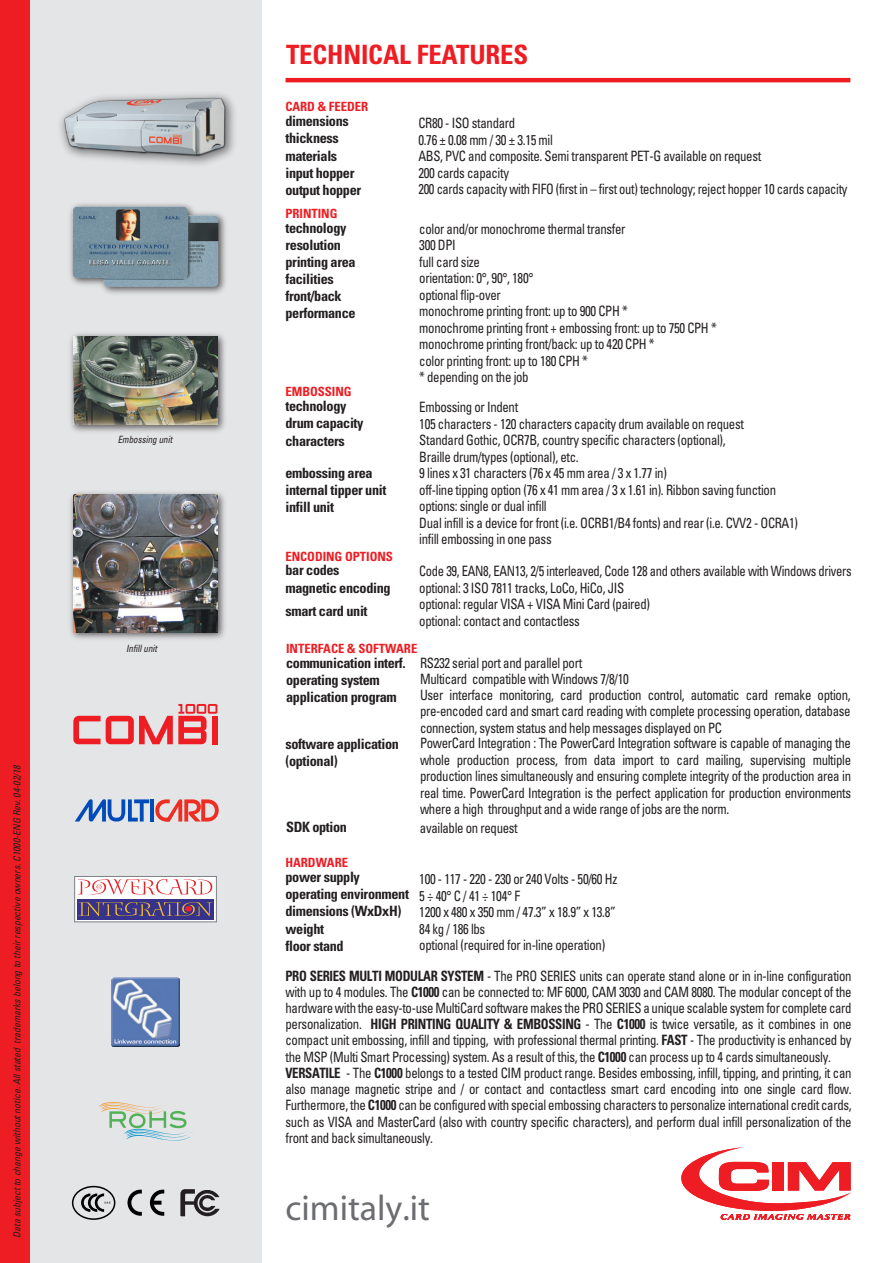
<style>
.page{position:relative;width:893px;height:1263px;background:#fff}
.page>*{position:absolute;margin:0;border:0;box-sizing:border-box;transform-origin:0 0}
.t1{font:35.7px "Myriad";color:#6c6d70}
.t2{font:700 condensed 26.55px "Univers";letter-spacing:-.005em;color:#ee1d23}
.t3{font:condensed 14.25px/16.5px "Univers";letter-spacing:-.025em;color:#231f20;scale:.9 1}
.t4{font:700 condensed 14.25px/17.1px "Univers";letter-spacing:-.025em;color:#231f20}
.t5{font:condensed 14.25px/16.5px "Univers";letter-spacing:-.025em;color:#231f20;scale:.88 1}
.t6{font:700 condensed 12.75px "Univers";letter-spacing:-.005em;color:#ee1d23}
.t7{font:italic condensed 10.05px "Univers";color:#231f20;scale:.9 1}
.t8{font:italic condensed 9.75px "Univers";letter-spacing:-.005em;color:#231f20}
.s1{font-weight:700}
</style>
<div class="page">
<div style="left:28px;top:0;width:234px;height:1263px;background:#e4e5e7"></div>
<svg style="left:74px;top:876px;width:143px;height:46px;background:#d8d6de"></svg>
<div style="left:77px;top:899px;width:137px;height:20px;background:#37338b"></div>
<svg style="left:79px;top:902px;width:133px;height:14px"></svg>
<svg style="left:78px;top:879px;width:134px;height:15px;background:#fad3d4"></svg>
<img style="left:111px;top:977px;width:69px;height:69px">
<div style="left:212px;top:716px;width:6px;height:28px;background:#ee1d23"></div>
<svg style="left:73px;top:704px;width:144px;height:40px"></svg>
<svg style="left:98px;top:1102px;width:95px;height:39px"></svg>
<img style="left:70px;top:492px;width:155px;height:147px">
<img style="left:73px;top:495px;width:145px;height:137px">
<img style="left:70px;top:333px;width:155px;height:99px">
<img style="left:73px;top:337px;width:145px;height:87px">
<img style="left:70px;top:203px;width:156px;height:91px">
<img style="left:73px;top:206px;width:145px;height:81px">
<div style="left:0;top:0;width:30px;height:1263px;background:#ee1d23"></div>
<hr style="left:285px;top:78px;width:565px;height:4px;background:#ee1d23">
<img style="left:60px;top:96px;width:173px;height:61px">
<div style="left:72px;top:1186px;width:43px;height:34px;border:2px solid #000;border-radius:50%"></div>
<svg style="left:81px;top:1193px;width:30px;height:19px"></svg>
<svg style="left:127px;top:1189px;width:15px;height:27px"></svg>
<svg style="left:150px;top:1189px;width:14px;height:27px"></svg>
<svg style="left:180px;top:1189px;width:40px;height:27px"></svg>
<svg style="left:681px;top:1147px;width:171px;height:73px"></svg>
<svg style="left:75px;top:799px;width:74px;height:22px"></svg>
<hr style="left:150px;top:799px;width:4px;height:22px;background:#004aba">
<svg style="left:155px;top:799px;width:64px;height:22px"></svg>
<p class="t8" style="left:11px;top:1238px;width:474px;rotate:-90deg">Data subject to change without notice. All stated trademarks belong to their respective owners. C1000-ENG Rev. 04-02/18</p>
<p class="t7" style="left:118px;top:433px;width:62px">Embossing unit</p>
<p class="t7" style="left:126px;top:642px;width:36px">Infill unit</p>
<h2 class="t2" style="left:286px;top:38px;width:243px">TECHNICAL FEATURES</h2>
<p class="t6" style="left:285px;top:99px;width:84px">CARD &amp; FEEDER</p>
<p class="t4" style="left:285px;top:113px;width:77px">dimensions thickness materials input hopper output hopper</p>
<p class="t3" style="left:418px;top:115px;width:478px">CR80 - ISO standard<br>0.76 ± 0.08 mm / 30 ± 3.15 mil<br>ABS, PVC and composite. Semi transparent PET-G available on request<br>200 cards capacity<br>200 cards capacity with FIFO (first in – first out) technology; reject hopper 10 cards capacity</p>
<p class="t6" style="left:285px;top:206px;width:53px">PRINTING</p>
<p class="t4" style="left:285px;top:219px;width:72px">technology resolution printing area facilities front/back performance</p>
<p class="t3" style="left:419px;top:220px;width:332px">color and/or monochrome thermal transfer<br>300 DPI<br>full card size<br>orientation: 0°, 90°, 180°<br>optional flip-over<br>monochrome printing front: up to 900 CPH *<br>monochrome printing front + embossing front: up to 750 CPH * monochrome printing front/back: up to 420 CPH *<br>color printing front: up to 180 CPH *<br>* depending on the job</p>
<p class="t6" style="left:285px;top:384px;width:68px">EMBOSSING</p>
<p class="t4" style="left:285px;top:398px;width:80px">technology drum capacity characters</p>
<p class="t3" style="left:419px;top:399px;width:422px">Embossing or Indent<br>105 characters - 120 characters capacity drum available on request<br>Standard Gothic, OCR7B, country specific characters (optional),<br>Braille drum/types (optional), etc.<br>9 lines x 31 characters (76 x 45 mm area / 3 x 1.77 in)<br>off-line tipping option (76 x 41 mm area / 3 x 1.61 in). Ribbon saving function options: single or dual infill<br>Dual infill is a device for front (i.e. OCRB1/B4 fonts) and rear (i.e. CVV2 - OCRA1) infill embossing in one pass</p>
<p class="t4" style="left:285px;top:464px;width:102px">embossing area internal tipper unit infill unit</p>
<p class="t6" style="left:285px;top:548px;width:109px">ENCODING OPTIONS</p>
<p class="t4" style="left:285px;top:562px;width:107px">bar codes magnetic encoding</p>
<p class="t5" style="left:419px;top:563px;width:493px">Code 39, EAN8, EAN13, 2/5 interleaved, Code 128 and others available with Windows drivers optional: 3 ISO 7811 tracks, LoCo, HiCo, JIS<br>optional: regular VISA + VISA Mini Card (paired)<br>optional: contact and contactless</p>
<p class="t4" style="left:285px;top:602px;width:84px">smart card unit</p>
<p class="t6" style="left:286px;top:640px;width:133px">INTERFACE &amp; SOFTWARE</p>
<p class="t4" style="left:286px;top:654px;width:121px">communication interf. operating system application program</p>
<p class="t3" style="left:420px;top:654px;width:480px">RS232 serial port and parallel port<br>Multicard compatible with Windows 7/8/10<br>User interface monitoring, card production control, automatic card remake option, pre-encoded card and smart card reading with complete processing operation, database connection, system status and help messages displayed on PC<br>PowerCard Integration : The PowerCard Integration software is capable of managing the whole production process, from data import to card mailing, supervising multiple production lines simultaneously and ensuring complete integrity of the production area in real time. PowerCard Integration is the perfect application for production environments where a high throughput and a wide range of jobs are the norm.</p>
<p class="t4" style="left:285px;top:735px;width:115px">software application (optional)</p>
<p class="t4" style="left:286px;top:819px;width:62px">SDK option</p>
<p class="t3" style="left:420px;top:820px;width:110px">available on request</p>
<p class="t6" style="left:285px;top:855px;width:64px">HARDWARE</p>
<p class="t4" style="left:285px;top:868px;width:125px">power supply operating environment dimensions (WxDxH) weight<br>floor stand</p>
<p class="t3" style="left:419px;top:871px;width:222px">100 - 117 - 220 - 230 or 240 Volts - 50/60 Hz<br>5 ÷ 40° C / 41 ÷ 104° F<br>1200 x 480 x 350 mm / 47.3” x 18.9” x 13.8”<br>84 kg / 186 lbs<br>optional (required for in-line operation)</p>
<p class="t3" style="left:285px;top:967px;width:631px"><span class="s1">PRO SERIES MULTI MODULAR SYSTEM</span> - The PRO SERIES units can operate stand alone or in in-line configuration with up to 4 modules. The <span class="s1">C1000</span> can be connected to: MF 6000, CAM 3030 and CAM 8080. The modular concept of the hardware with the easy-to-use MultiCard software makes the PRO SERIES a unique scalable system for complete card personalization. <span class="s1">HIGH PRINTING QUALITY &amp; EMBOSSING</span> - The <span class="s1">C1000</span> is twice versatile, as it combines in one compact unit embossing, infill and tipping, with professional thermal printing. <span class="s1">FAST</span> - The productivity is enhanced by the MSP (Multi Smart Processing) system. As a result of this, the <span class="s1">C1000</span> can process up to 4 cards simultaneously.<br><span class="s1">VERSATILE</span> - The <span class="s1">C1000</span> belongs to a tested CIM product range. Besides embossing, infill, tipping, and printing, it can also manage magnetic stripe and / or contact and contactless smart card encoding into one single card flow.<br>Furthermore, the <span class="s1">C1000</span> can be configured with special embossing characters to personalize international credit cards, such as VISA and MasterCard (also with country specific characters), and perform dual infill personalization of the front and back simultaneously.</p>
<h1 class="t1" style="left:285px;top:1191px;width:146px">cimitaly.it</h1>
</div>
